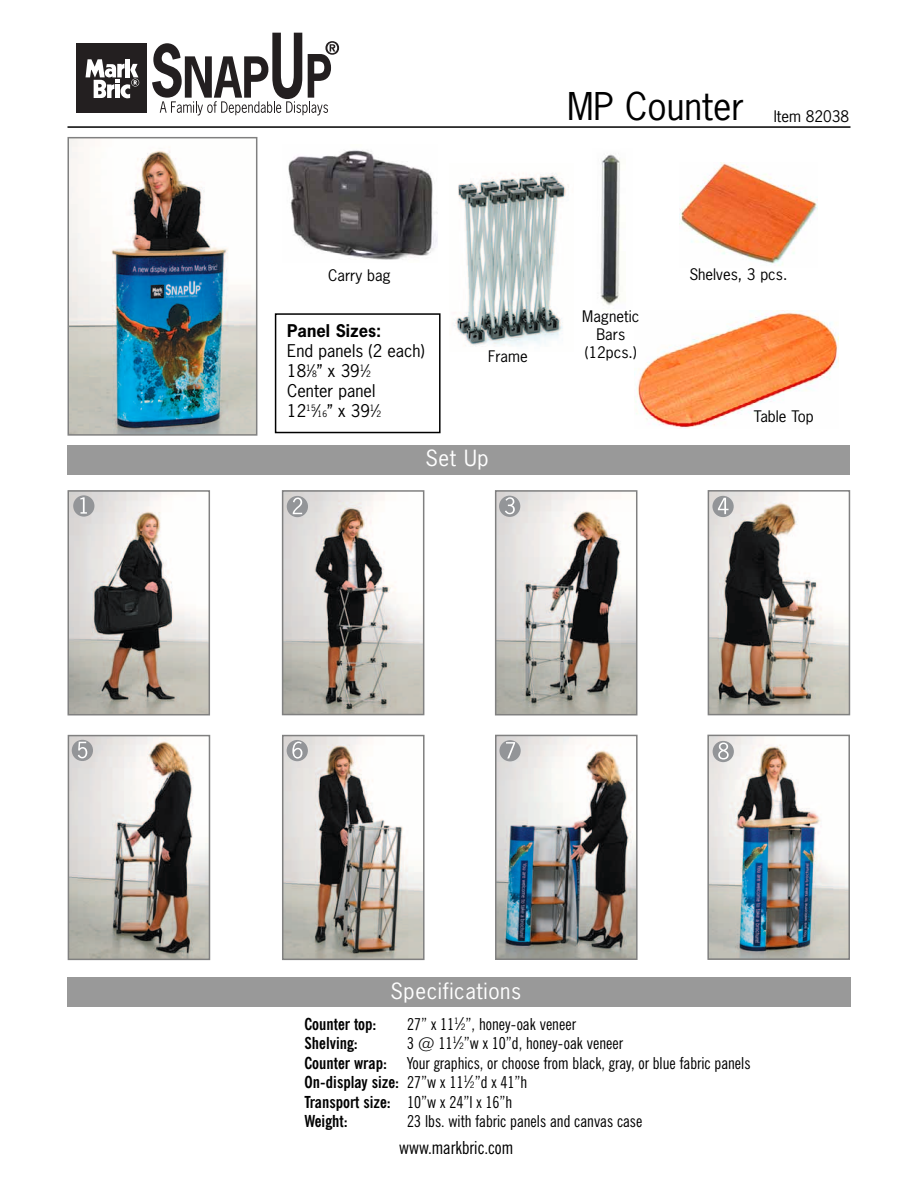
<style>
.page{position:relative;width:918px;height:1188px;background:#fff}
.page>*{position:absolute;margin:0;border:0;box-sizing:border-box;transform-origin:0 0}
.t1{font:36px "News Gothic";color:#000}
.t2{font:21px "News Gothic";letter-spacing:.03em;color:#fff}
.t3{font:condensed 18px "News Gothic BT";color:#000}
.t4{font:condensed 16.5px/19.5px "News Gothic BT";color:#000}
.t5{font:700 condensed 16.5px/19.5px "News Gothic BT";color:#000}
.t6{font:16.5px/19.8px "News Gothic";color:#000}
.t7{font:700 16.5px "News Gothic";color:#000}
.t8{font:15px/18px "News Gothic";color:#000;text-align:center}
.s1{font-size:8.25px}
.s2{font-family:"News Gothic";font-stretch:normal}
.s3{font-family:"News Gothic";font-stretch:normal;font-size:8.25px}
</style>
<div class="page">
<div style="left:275px;top:313px;width:166px;height:120px;border:2px solid #000"></div>
<div style="left:76px;top:44px;width:71px;height:69px;background:#231f20"></div>
<svg style="left:86px;top:59px;width:52px;height:39px"></svg>
<svg style="left:152px;top:33px;width:187px;height:83px"></svg>
<hr style="left:68px;top:126px;width:782px;height:2px;background:#000">
<img style="left:71px;top:493px;width:136px;height:219px">
<div style="left:68px;top:490px;width:142px;height:225px;border:2px solid #808080"></div>
<img style="left:285px;top:493px;width:136px;height:219px">
<div style="left:282px;top:490px;width:142px;height:225px;border:2px solid #808080"></div>
<img style="left:498px;top:493px;width:136px;height:219px">
<div style="left:495px;top:490px;width:142px;height:225px;border:2px solid #808080"></div>
<img style="left:711px;top:493px;width:136px;height:219px">
<div style="left:708px;top:490px;width:142px;height:225px;border:2px solid #808080"></div>
<img style="left:71px;top:738px;width:136px;height:219px">
<div style="left:68px;top:735px;width:142px;height:225px;border:2px solid #808080"></div>
<img style="left:285px;top:738px;width:137px;height:219px">
<div style="left:282px;top:735px;width:143px;height:225px;border:2px solid #808080"></div>
<img style="left:498px;top:738px;width:137px;height:219px">
<div style="left:495px;top:735px;width:143px;height:225px;border:2px solid #808080"></div>
<img style="left:710px;top:738px;width:137px;height:219px">
<div style="left:707px;top:735px;width:143px;height:225px;border:2px solid #808080"></div>
<div style="left:68px;top:977px;width:783px;height:29px;background:#999"></div>
<div style="left:68px;top:446px;width:782px;height:29px;background:#999"></div>
<img style="left:71px;top:140px;width:183px;height:293px">
<div style="left:68px;top:137px;width:189px;height:299px;border:2px solid #808080"></div>
<div style="left:73px;top:495px;width:21px;height:22px;background:#939598;border-radius:50%"></div>
<svg style="left:80px;top:497px;width:7px;height:17px"></svg>
<div style="left:287px;top:496px;width:21px;height:21px;background:#939598;border-radius:50%"></div>
<svg style="left:293px;top:498px;width:9px;height:16px"></svg>
<div style="left:499px;top:496px;width:21px;height:21px;background:#939598;border-radius:50%"></div>
<svg style="left:505px;top:497px;width:10px;height:17px"></svg>
<div style="left:712px;top:496px;width:22px;height:21px;background:#939598;border-radius:50%"></div>
<svg style="left:718px;top:498px;width:11px;height:16px"></svg>
<div style="left:72px;top:740px;width:21px;height:21px;background:#939598;border-radius:50%"></div>
<svg style="left:78px;top:742px;width:9px;height:16px"></svg>
<div style="left:287px;top:740px;width:21px;height:21px;background:#939598;border-radius:50%"></div>
<svg style="left:292px;top:742px;width:10px;height:17px"></svg>
<div style="left:499px;top:740px;width:22px;height:21px;background:#939598;border-radius:50%"></div>
<svg style="left:506px;top:742px;width:9px;height:16px"></svg>
<div style="left:713px;top:741px;width:21px;height:21px;background:#939598;border-radius:50%"></div>
<svg style="left:718px;top:743px;width:11px;height:17px"></svg>
<img style="left:680px;top:162px;width:138px;height:103px">
<img style="left:454px;top:173px;width:115px;height:174px">
<img style="left:634px;top:310px;width:205px;height:118px">
<img style="left:600px;top:154px;width:21px;height:151px">
<img style="left:288px;top:150px;width:149px;height:110px">
<h1 class="t1" style="left:567px;top:92px;width:179px">MP Counter</h1>
<p class="t8" style="left:774px;top:109px;width:77px">Item 82038</p>
<p class="t8" style="left:328px;top:268px;width:64px">Carry bag</p>
<p class="t7" style="left:287px;top:325px;width:96px">Panel Sizes:</p>
<p class="t6" style="left:287px;top:342px;width:139px">End panels (2 each)<br>18<sup>1</sup>⁄<span class="s1">8</span>” x 39<sup>1</sup>⁄<span class="s1">2<br></span>Center panel<br>12<sup>15</sup>⁄<span class="s1">16</span>” x 39<sup>1</sup>⁄<span class="s1">2</span></p>
<p class="t8" style="left:488px;top:348px;width:41px">Frame</p>
<p class="t2" style="left:425px;top:450px;width:65px">Set Up</p>
<p class="t8" style="left:582px;top:309px;width:59px">Magnetic<br>Bars (12pcs.)</p>
<p class="t8" style="left:689px;top:267px;width:99px">Shelves, 3 pcs.</p>
<p class="t8" style="left:754px;top:409px;width:61px">Table Top</p>
<p class="t2" style="left:391px;top:983px;width:132px">Specifications</p>
<p class="t5" style="left:305px;top:1016px;width:96px">Counter top:<br>Shelving:<br>Counter wrap:<br>On-display size:<br>Transport size:<br>Weight:</p>
<p class="t4" style="left:407px;top:1016px;width:345px">27” x 11<sup>1</sup><span class="s2">⁄</span><span class="s3">2</span>”, honey-oak veneer<br>3 @ 11<sup>1</sup><span class="s2">⁄</span><span class="s3">2</span>”w x 10”d, honey-oak veneer<br>Your graphics, or choose from black, gray, or blue fabric panels 27”w x 11<sup>1</sup><span class="s2">⁄</span><span class="s3">2</span>”d x 41”h<br>10”w x 24”l x 16”h<br>23 lbs. with fabric panels and canvas case</p>
<p class="t3" style="left:399px;top:1141px;width:115px">www.markbric.com</p>
</div>
